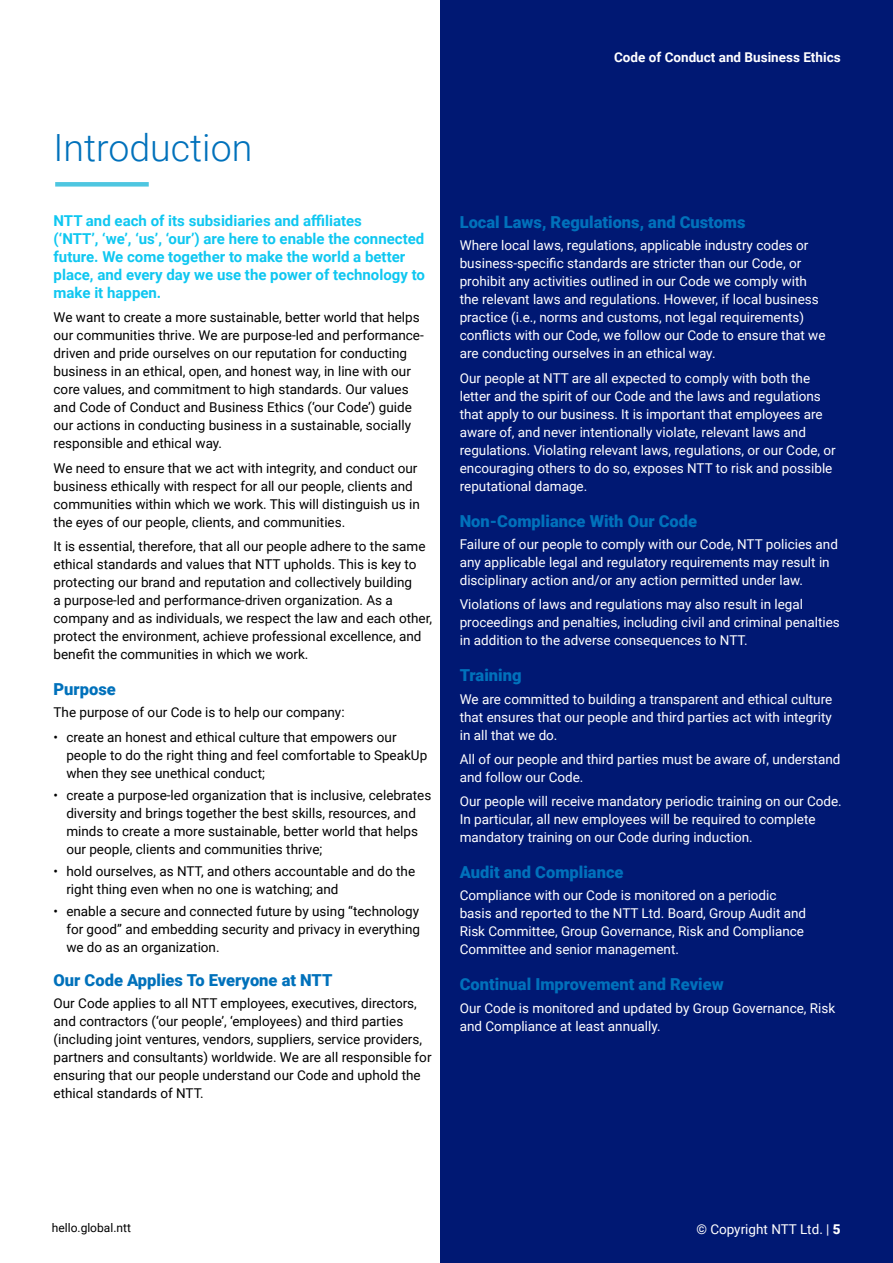
<style>
.page{position:relative;width:893px;height:1263px;background:#fff}
.page>*{position:absolute;margin:0;border:0;box-sizing:border-box;transform-origin:0 0}
.t1{font:300 37.5px "Roboto";color:#0071bb}
.t2{font:900 16.5px "Roboto";color:#0071bb}
.t3{font:700 15px/18px "Roboto";color:#0fc7f1}
.t4{font:13.5px/18px "Roboto";color:#000}
.t5{font:13.5px/18px "Roboto";color:#fff}
.t6{font:700 13.5px "Roboto";color:#fff}
.t7{font:12px "Roboto";color:#000}
.s1{font-weight:900}
</style>
<div class="page">
<div style="left:441px;top:0;width:452px;height:1263px;background:#001873"></div>
<div style="left:55px;top:182px;width:94px;height:5px;background:#4ec6e0"></div>
<h1 class="t1" style="left:54px;top:131px;width:200px">Introduction</h1>
<p class="t3" style="left:54px;top:211px;width:373px">NTT and each of its subsidiaries and affiliates<br>(‘NTT’, ‘we’, ‘us’, ‘our’) are here to enable the connected future. We come together to make the world a better place, and every day we use the power of technology to make it happen.</p>
<p class="t4" style="left:54px;top:309px;width:372px">We want to create a more sustainable, better world that helps our communities thrive. We are purpose-led and performance&shy;driven and pride ourselves on our reputation for conducting business in an ethical, open, and honest way, in line with our core values, and commitment to high standards. Our values and Code of Conduct and Business Ethics (‘our Code’) guide our actions in conducting business in a sustainable, socially responsible and ethical way.</p>
<p class="t4" style="left:54px;top:460px;width:368px">We need to ensure that we act with integrity, and conduct our business ethically with respect for all our people, clients and communities within which we work. This will distinguish us in the eyes of our people, clients, and communities.</p>
<p class="t4" style="left:54px;top:538px;width:380px">It is essential, therefore, that all our people adhere to the same ethical standards and values that NTT upholds. This is key to protecting our brand and reputation and collectively building<br>a purpose-led and performance-driven organization. As a company and as individuals, we respect the law and each other, protect the environment, achieve professional excellence, and benefit the communities in which we work.</p>
<p class="t2" style="left:54px;top:682px;width:64px">Purpose</p>
<p class="t4" style="left:54px;top:704px;width:293px">The purpose of our Code is to help our company:</p>
<p class="t4" style="left:66px;top:729px;width:362px;text-indent:-13px">• create an honest and ethical culture that empowers our people to do the right thing and feel comfortable to SpeakUp when they see unethical conduct;</p>
<p class="t4" style="left:66px;top:787px;width:366px;text-indent:-13px">• create a purpose-led organization that is inclusive, celebrates diversity and brings together the best skills, resources, and minds to create a more sustainable, better world that helps our people, clients and communities thrive;</p>
<p class="t4" style="left:66px;top:863px;width:350px;text-indent:-13px">• hold ourselves, as NTT, and others accountable and do the right thing even when no one is watching; and</p>
<p class="t4" style="left:66px;top:903px;width:355px;text-align:justify;text-indent:-13px">• enable a secure and connected future by using “technology for good” and embedding security and privacy in everything we do as an organization.</p>
<p class="t2" style="left:54px;top:973px;width:280px">Our Code Applies To Everyone at NTT</p>
<p class="t4" style="left:54px;top:995px;width:379px">Our Code applies to all NTT employees, executives, directors, and contractors (‘our people’, ‘employees) and third parties (including joint ventures, vendors, suppliers, service providers, partners and consultants) worldwide. We are all responsible for ensuring that our people understand our Code and uphold the ethical standards of NTT.</p>
<p class="t6" style="left:614px;top:52px;width:228px">Code of Conduct and Business Ethics</p>
<p class="t2" style="left:460px;top:216px;width:287px">Local Laws, Regulations, and Customs</p>
<p class="t5" style="left:460px;top:238px;width:367px">Where local laws, regulations, applicable industry codes or business-specific standards are stricter than our Code, or prohibit any activities outlined in our Code we comply with the relevant laws and regulations. However, if local business practice (i.e., norms and customs, not legal requirements) conflicts with our Code, we follow our Code to ensure that we are conducting ourselves in an ethical way.</p>
<p class="t5" style="left:460px;top:370px;width:377px">Our people at NTT are all expected to comply with both the letter and the spirit of our Code and the laws and regulations that apply to our business. It is important that employees are aware of, and never intentionally violate, relevant laws and regulations. Violating relevant laws, regulations, or our Code, or encouraging others to do so, exposes NTT to risk and possible reputational damage.</p>
<p class="t2" style="left:460px;top:514px;width:239px">Non-Compliance With Our Code</p>
<p class="t5" style="left:460px;top:536px;width:380px">Failure of our people to comply with our Code, NTT policies and any applicable legal and regulatory requirements may result in disciplinary action and/or any action permitted under law.</p>
<p class="t5" style="left:460px;top:596px;width:382px">Violations of laws and regulations may also result in legal proceedings and penalties, including civil and criminal penalties in addition to the adverse consequences to NTT.</p>
<p class="t2" style="left:460px;top:669px;width:63px">Training</p>
<p class="t5" style="left:460px;top:691px;width:374px;text-align:justify">We are committed to building a transparent and ethical culture that ensures that our people and third parties act with integrity in all that we do.</p>
<p class="t5" style="left:460px;top:751px;width:382px">All of our people and third parties must be aware of, understand and follow our Code.</p>
<p class="t5" style="left:460px;top:793px;width:384px">Our people will receive mandatory periodic training on our Code.<br>In particular, all new employees will be required to complete mandatory training on our Code during induction.</p>
<p class="t2" style="left:460px;top:866px;width:165px">Audit and Compliance</p>
<p class="t5" style="left:460px;top:887px;width:348px">Compliance with our Code is monitored on a periodic basis and reported to the NTT Ltd. Board, Group Audit and Risk Committee, Group Governance, Risk and Compliance Committee and senior management.</p>
<p class="t2" style="left:460px;top:978px;width:265px">Continual Improvement and Review</p>
<p class="t5" style="left:460px;top:1000px;width:377px">Our Code is monitored and updated by Group Governance, Risk and Compliance at least annually.</p>
<p class="t7" style="left:52px;top:1223px;width:81px">hello.global.ntt</p>
<p class="t5" style="left:696px;top:1221px;width:146px">© Copyright NTT Ltd. | <span class="s1">5</span></p>
</div>
